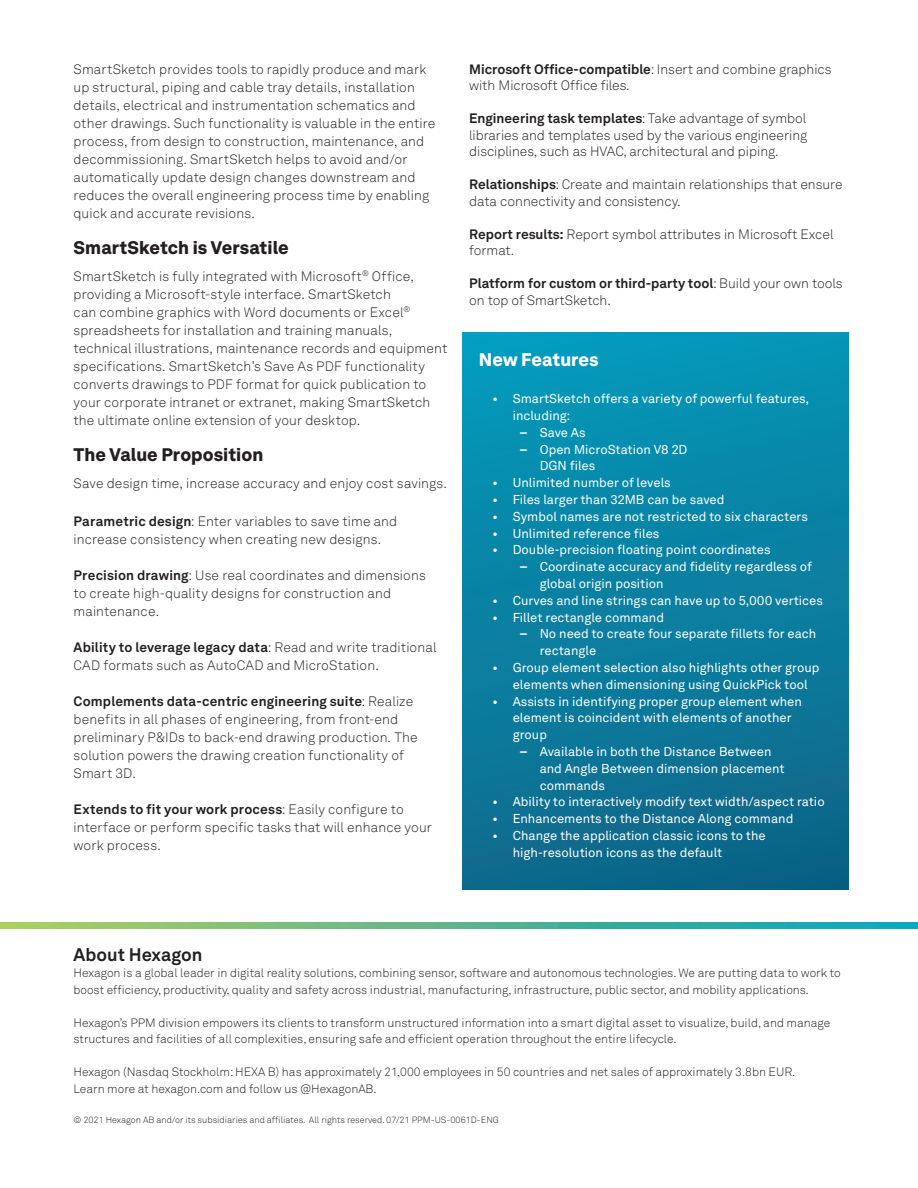
<style>
.page{position:relative;width:918px;height:1188px;background:#fff}
.page>*{position:absolute;margin:0;border:0;box-sizing:border-box;transform-origin:0 0}
.CS-Body{font:900 18px "Hexagon Akkurat";color:#231f20}
.t1{font:700 18px "Hexagon Akkurat";letter-spacing:-.005em;color:#231f20}
.CS-Body-2{font:900 18px "Hexagon Akkurat";color:#fff}
.CS-Body-3{font:300 13.5px/18px "Hexagon Akkurat";letter-spacing:.01em;color:#231f20}
.t2{font:12.75px/16.8px "Hexagon Akkurat";color:#fff}
.Boilerplate_Copy{font:12px/16.5px "Akkurat Light Pro";color:#231f20}
.Copyright{font:9px "Akkurat Light Pro";color:#231f20}
.s1{font-weight:700}
</style>
<div class="page">
<svg style="left:0;top:923px;width:918px;height:6px;background:#5ab78e"></svg>
<div style="left:462px;top:333px;width:387px;height:556px;background:linear-gradient(to bottom,#0598b9,#0f6689)"></div>
<p class="CS-Body-3" style="left:74px;top:60px;width:363px">SmartSketch provides tools to rapidly produce and mark up structural, piping and cable tray details, installation details, electrical and instrumentation schematics and other drawings. Such functionality is valuable in the entire process, from design to construction, maintenance, and decommissioning. SmartSketch helps to avoid and/or automatically update design changes downstream and reduces the overall engineering process time by enabling quick and accurate revisions.</p>
<p class="CS-Body" style="left:74px;top:233px;width:217px">SmartSketch is Versatile</p>
<p class="CS-Body-3" style="left:74px;top:267px;width:375px">SmartSketch is fully integrated with Microsoft<sup>®</sup> Office, providing a Microsoft-style interface. SmartSketch<br>can combine graphics with Word documents or Excel<sup>® </sup>spreadsheets for installation and training manuals, technical illustrations, maintenance records and equipment specifications. SmartSketch’s Save As PDF functionality converts drawings to PDF format for quick publication to your corporate intranet or extranet, making SmartSketch the ultimate online extension of your desktop.</p>
<p class="CS-Body" style="left:74px;top:440px;width:191px">The Value Proposition</p>
<p class="CS-Body-3" style="left:74px;top:474px;width:375px">Save design time, increase accuracy and enjoy cost savings.</p>
<p class="CS-Body-3" style="left:74px;top:512px;width:325px"><span class="s1">Parametric design</span>: Enter variables to save time and increase consistency when creating new designs.</p>
<p class="CS-Body-3" style="left:74px;top:566px;width:354px"><span class="s1">Precision drawing</span>: Use real coordinates and dimensions to create high-quality designs for construction and maintenance.</p>
<p class="CS-Body-3" style="left:74px;top:638px;width:364px"><span class="s1">Ability to leverage legacy data</span>: Read and write traditional<br>CAD formats such as AutoCAD and MicroStation.</p>
<p class="CS-Body-3" style="left:74px;top:692px;width:346px"><span class="s1">Complements data-centric engineering suite</span>: Realize benefits in all phases of engineering, from front-end preliminary P&amp;IDs to back-end drawing production. The solution powers the drawing creation functionality of Smart 3D.</p>
<p class="CS-Body-3" style="left:74px;top:800px;width:360px"><span class="s1">Extends to fit your work process</span>: Easily configure to interface or perform specific tasks that will enhance your work process.</p>
<p class="CS-Body-3" style="left:469px;top:61px;width:364px;line-height:16.5px"><span class="s1">Microsoft Office-compatible</span>: Insert and combine graphics with Microsoft Office files.</p>
<p class="CS-Body-3" style="left:469px;top:110px;width:340px;line-height:16.5px;text-align:justify"><span class="s1">Engineering task templates</span>: Take advantage of symbol libraries and templates used by the various engineering disciplines, such as HVAC, architectural and piping.</p>
<p class="CS-Body-3" style="left:469px;top:176px;width:375px;line-height:16.5px"><span class="s1">Relationships</span>: Create and maintain relationships that ensure data connectivity and consistency.</p>
<p class="CS-Body-3" style="left:469px;top:226px;width:366px;line-height:16.5px"><span class="s1">Report results:</span> Report symbol attributes in Microsoft Excel format.</p>
<p class="CS-Body-3" style="left:469px;top:275px;width:375px;line-height:16.5px"><span class="s1">Platform for custom or third-party tool</span>: Build your own tools on top of SmartSketch.</p>
<p class="CS-Body-2" style="left:479px;top:346px;width:121px">New Features</p>
<p class="t2" style="left:513px;top:390px;width:298px;text-indent:-20px">• SmartSketch offers a variety of powerful features, including:</p>
<p class="t2" style="left:519px;top:423px;width:68px"><span class="s1">–</span> Save As</p>
<p class="t2" style="left:540px;top:440px;width:149px;text-indent:-20px"><span class="s1">–</span> Open MicroStation V8 2D<br>DGN files</p>
<p class="t2" style="left:492px;top:474px;width:180px">• Unlimited number of levels</p>
<p class="t2" style="left:492px;top:491px;width:234px">• Files larger than 32MB can be saved</p>
<p class="t2" style="left:492px;top:507px;width:317px">• Symbol names are not restricted to six characters</p>
<p class="t2" style="left:492px;top:524px;width:169px">• Unlimited reference files</p>
<p class="t2" style="left:492px;top:541px;width:280px">• Double-precision floating point coordinates</p>
<p class="t2" style="left:540px;top:558px;width:274px;text-indent:-20px"><span class="s1">–</span> Coordinate accuracy and fidelity regardless of global origin position</p>
<p class="t2" style="left:492px;top:591px;width:332px">• Curves and line strings can have up to 5,000 vertices</p>
<p class="t2" style="left:492px;top:608px;width:173px">• Fillet rectangle command</p>
<p class="t2" style="left:540px;top:625px;width:278px;text-indent:-20px"><span class="s1">–</span> No need to create four separate fillets for each rectangle</p>
<p class="t2" style="left:513px;top:659px;width:308px;text-indent:-20px">• Group element selection also highlights other group elements when dimensioning using QuickPick tool</p>
<p class="t2" style="left:513px;top:692px;width:291px;text-indent:-20px">• Assists in identifying proper group element when element is coincident with elements of another group</p>
<p class="t2" style="left:540px;top:743px;width:247px;text-indent:-20px"><span class="s1">–</span> Available in both the Distance Between and Angle Between dimension placement commands</p>
<p class="t2" style="left:492px;top:793px;width:334px">• Ability to interactively modify text width/aspect ratio</p>
<p class="t2" style="left:492px;top:810px;width:302px">• Enhancements to the Distance Along command</p>
<p class="t2" style="left:513px;top:827px;width:255px;text-indent:-20px">• Change the application classic icons to the high-resolution icons as the default</p>
<p class="t1" style="left:74px;top:941px;width:130px">About Hexagon</p>
<p class="Boilerplate_Copy" style="left:74px;top:965px;width:769px">Hexagon is a global leader in digital reality solutions, combining sensor, software and autonomous technologies. We are putting data to work to boost efficiency, productivity, quality and safety across industrial, manufacturing, infrastructure, public sector, and mobility applications.</p>
<p class="Boilerplate_Copy" style="left:74px;top:1015px;width:758px">Hexagon’s PPM division empowers its clients to transform unstructured information into a smart digital asset to visualize, build, and manage structures and facilities of all complexities, ensuring safe and efficient operation throughout the entire lifecycle.</p>
<p class="Boilerplate_Copy" style="left:74px;top:1064px;width:723px">Hexagon (Nasdaq Stockholm: HEXA B) has approximately 21,000 employees in 50 countries and net sales of approximately 3.8bn EUR.<br>Learn more at hexagon.com and follow us @HexagonAB.</p>
<p class="Copyright" style="left:74px;top:1114px;width:427px">© 2021 Hexagon AB and/or its subsidiaries and affiliates. All rights reserved. 07/21 PPM-US-0061D-ENG</p>
</div>
